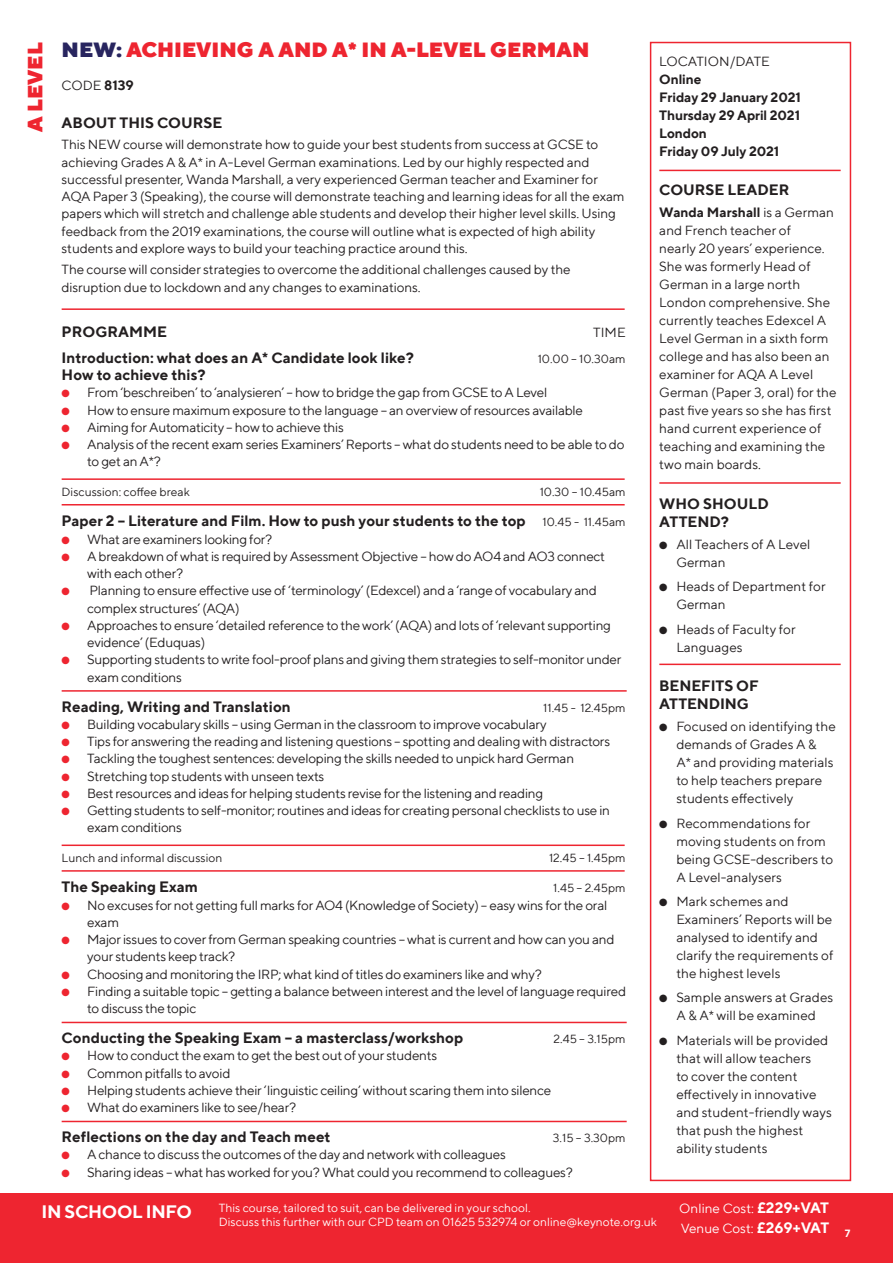
<style>
.page{position:relative;width:893px;height:1263px;background:#fff}
.page>*{position:absolute;margin:0;border:0;box-sizing:border-box;transform-origin:0 0}
.t1{font:900 21px "TT Norms";color:#ee2530}
.t2{font:700 18px "TT Norms";letter-spacing:-.02em;color:#fff}
.t3{font:700 15px/18px "TT Norms";color:#231f20}
.t4{font:13.5px/17.2px "TT Norms";letter-spacing:-.02em;color:#231f20}
.t5{font:13.5px/18px "TT Norms";color:#231f20}
.t6{font:700 13.5px/18px "TT Norms";letter-spacing:-.01em;color:#231f20;text-align:justify}
.t7{font:13.5px "TT Norms";color:#fff}
.t8{font:12px "TT Norms";color:#231f20}
.t9{font:12px "TT Norms";color:#fff}
.t10{font:700 10.5px "TT Norms";color:#fff}
.s1{color:#28255f}
.s2{font-weight:700}
.s3{color:#ee2530}
.s4{font-weight:400;font-size:12px}
.s5{font-weight:700;font-size:15px}
</style>
<div class="page">
<div style="left:0;top:1193px;width:893px;height:70px;background:#ee2530"></div>
<hr style="left:62px;top:690px;width:565px;height:2px;background:#ee2530">
<hr style="left:62px;top:1022px;width:565px;height:1px;background:#ee2530">
<hr style="left:62px;top:1121px;width:565px;height:1px;background:#ee2530">
<hr style="left:62px;top:308px;width:563px;height:2px;background:#ee2530">
<hr style="left:62px;top:478px;width:563px;height:2px;background:#ee2530">
<hr style="left:62px;top:504px;width:563px;height:1px;background:#ee2530">
<hr style="left:62px;top:844px;width:563px;height:2px;background:#ee2530">
<hr style="left:62px;top:870px;width:563px;height:2px;background:#ee2530">
<div style="left:650px;top:42px;width:201px;height:1139px;background:#fff;border:2px solid #ee2530"></div>
<hr style="left:659px;top:664px;width:182px;height:1px;background:#ee2530">
<hr style="left:659px;top:170px;width:182px;height:1px;background:#ee2530">
<hr style="left:659px;top:482px;width:182px;height:2px;background:#ee2530">
<p class="t1" style="left:21px;top:132px;width:91px;rotate:-90deg">A LEVEL</p>
<p class="t1" style="left:62px;top:36px;width:529px"><span class="s1">NEW:</span> ACHIEVING A AND A* IN A-LEVEL GERMAN</p>
<p class="t4" style="left:62px;top:76px;width:74px">CODE <span class="s2">8139</span></p>
<p class="t3" style="left:62px;top:113px;width:162px">ABOUT THIS COURSE</p>
<p class="t4" style="left:62px;top:136px;width:564px">This NEW course will demonstrate how to guide your best students from success at GCSE to achieving Grades A &amp; A* in A-Level German examinations. Led by our highly respected and successful presenter, Wanda Marshall, a very experienced German teacher and Examiner for AQA Paper 3 (Speaking), the course will demonstrate teaching and learning ideas for all the exam papers which will stretch and challenge able students and develop their higher level skills. Using feedback from the 2019 examinations, the course will outline what is expected of high ability students and explore ways to build your teaching practice around this.</p>
<p class="t4" style="left:62px;top:261px;width:511px">The course will consider strategies to overcome the additional challenges caused by the disruption due to lockdown and any changes to examinations.</p>
<p class="t3" style="left:62px;top:322px;width:107px">PROGRAMME</p>
<p class="t4" style="left:593px;top:323px;width:34px">TIME</p>
<p class="t3" style="left:62px;top:348px;width:354px">Introduction: what does an A* Candidate look like?</p>
<p class="t8" style="left:538px;top:351px;width:89px">10.00 – 10.30am</p>
<p class="t3" style="left:62px;top:365px;width:146px">How to achieve this?</p>
<p class="t4" style="left:62px;top:384px;width:487px"><span class="s3">●</span> From ‘beschreiben’ to ‘analysieren’ – how to bridge the gap from GCSE to A Level</p>
<p class="t4" style="left:62px;top:401px;width:523px"><span class="s3">●</span> How to ensure maximum exposure to the language – an overview of resources available</p>
<p class="t4" style="left:62px;top:418px;width:284px"><span class="s3">●</span> Aiming for Automaticity – how to achieve this</p>
<p class="t4" style="left:87px;top:435px;width:539px;text-indent:-26px"><span class="s3">●</span> Analysis of the recent exam series Examiners’ Reports – what do students need to be able to do to get an A*?</p>
<p class="t8" style="left:62px;top:485px;width:130px">Discussion: coffee break</p>
<p class="t8" style="left:540px;top:485px;width:87px">10.30 – 10.45am</p>
<p class="t3" style="left:62px;top:512px;width:566px">Paper 2 – Literature and Film. How to push your students to the top <span class="s4">10.45 - 11.45am</span></p>
<p class="t4" style="left:62px;top:530px;width:212px"><span class="s3">●</span> What are examiners looking for?</p>
<p class="t4" style="left:87px;top:547px;width:519px;text-indent:-26px"><span class="s3">●</span> A breakdown of what is required by Assessment Objective – how do AO4 and AO3 connect with each other?</p>
<p class="t4" style="left:87px;top:582px;width:511px;text-indent:-26px"><span class="s3">●</span> Planning to ensure effective use of ‘terminology’ (Edexcel) and a ‘range of vocabulary and complex structures’ (AQA)</p>
<p class="t4" style="left:87px;top:616px;width:525px;text-indent:-26px"><span class="s3">●</span> Approaches to ensure ‘detailed reference to the work’ (AQA) and lots of ‘relevant supporting evidence’ (Eduquas)</p>
<p class="t4" style="left:87px;top:651px;width:536px;text-indent:-26px"><span class="s3">●</span> Supporting students to write fool-proof plans and giving them strategies to self-monitor under exam conditions</p>
<p class="t3" style="left:62px;top:697px;width:231px">Reading, Writing and Translation</p>
<p class="t8" style="left:543px;top:700px;width:84px">11.45 - 12.45pm</p>
<p class="t4" style="left:62px;top:715px;width:486px"><span class="s3">●</span> Building vocabulary skills – using German in the classroom to improve vocabulary</p>
<p class="t4" style="left:62px;top:732px;width:550px"><span class="s3">●</span> Tips for answering the reading and listening questions – spotting and dealing with distractors</p>
<p class="t4" style="left:62px;top:750px;width:514px"><span class="s3">●</span> Tackling the toughest sentences: developing the skills needed to unpick hard German</p>
<p class="t4" style="left:62px;top:767px;width:264px"><span class="s3">●</span> Stretching top students with unseen texts</p>
<p class="t4" style="left:62px;top:784px;width:483px"><span class="s3">●</span> Best resources and ideas for helping students revise for the listening and reading</p>
<p class="t4" style="left:87px;top:801px;width:524px;text-indent:-26px"><span class="s3">●</span> Getting students to self-monitor; routines and ideas for creating personal checklists to use in exam conditions</p>
<p class="t8" style="left:62px;top:851px;width:162px">Lunch and informal discussion</p>
<p class="t8" style="left:549px;top:851px;width:78px">12.45 – 1.45pm</p>
<p class="t3" style="left:62px;top:878px;width:138px">The Speaking Exam</p>
<p class="t8" style="left:553px;top:881px;width:74px">1.45 – 2.45pm</p>
<p class="t4" style="left:87px;top:896px;width:522px;text-indent:-26px"><span class="s3">●</span> No excuses for not getting full marks for AO4 (Knowledge of Society) – easy wins for the oral exam</p>
<p class="t4" style="left:87px;top:930px;width:529px;text-indent:-26px"><span class="s3">●</span> Major issues to cover from German speaking countries – what is current and how can you and your students keep track?</p>
<p class="t4" style="left:62px;top:965px;width:482px"><span class="s3">●</span> Choosing and monitoring the IRP; what kind of titles do examiners like and why?</p>
<p class="t4" style="left:87px;top:982px;width:540px;text-indent:-26px"><span class="s3">●</span> Finding a suitable topic – getting a balance between interest and the level of language required to discuss the topic</p>
<p class="t3" style="left:62px;top:1028px;width:403px">Conducting the Speaking Exam – a masterclass/workshop</p>
<p class="t8" style="left:554px;top:1032px;width:74px">2.45 – 3.15pm</p>
<p class="t4" style="left:62px;top:1047px;width:377px"><span class="s3">●</span> How to conduct the exam to get the best out of your students</p>
<p class="t4" style="left:62px;top:1064px;width:170px"><span class="s3">●</span> Common pitfalls to avoid</p>
<p class="t4" style="left:62px;top:1081px;width:491px"><span class="s3">●</span> Helping students achieve their ‘linguistic ceiling’ without scaring them into silence</p>
<p class="t4" style="left:62px;top:1098px;width:236px"><span class="s3">●</span> What do examiners like to see/hear?</p>
<p class="t3" style="left:62px;top:1127px;width:270px">Reflections on the day and Teach meet</p>
<p class="t8" style="left:553px;top:1131px;width:74px">3.15 – 3.30pm</p>
<p class="t4" style="left:62px;top:1146px;width:446px"><span class="s3">●</span> A chance to discuss the outcomes of the day and network with colleagues</p>
<p class="t4" style="left:62px;top:1163px;width:513px"><span class="s3">●</span> Sharing ideas – what has worked for you? What could you recommend to colleagues?</p>
<p class="t5" style="left:659px;top:52px;width:112px">LOCATION/DATE</p>
<p class="t6" style="left:659px;top:70px;width:44px">Online</p>
<p class="t6" style="left:659px;top:88px;width:143px">Friday 29 January 2021<br>Thursday 29 April 2021<br>London</p>
<p class="t6" style="left:659px;top:142px;width:121px">Friday 09 July 2021</p>
<p class="t3" style="left:659px;top:180px;width:132px">COURSE LEADER</p>
<p class="t5" style="left:659px;top:203px;width:179px"><span class="s2">Wanda Marshall</span> is a German and French teacher of<br>nearly 20 years’ experience.<br>She was formerly Head of<br>German in a large north<br>London comprehensive. She currently teaches Edexcel A<br>Level German in a sixth form college and has also been an examiner for AQA A Level<br>German (Paper 3, oral) for the past five years so she has first hand current experience of teaching and examining the two main boards.</p>
<p class="t3" style="left:659px;top:494px;width:111px">WHO SHOULD<br>ATTEND?</p>
<p class="t5" style="left:676px;top:535px;width:136px;text-indent:-17px">● All Teachers of A Level<br>German</p>
<p class="t5" style="left:676px;top:577px;width:151px;text-indent:-17px">● Heads of Department for<br>German</p>
<p class="t5" style="left:676px;top:620px;width:121px;text-indent:-17px">● Heads of Faculty for<br>Languages</p>
<p class="t3" style="left:659px;top:676px;width:101px">BENEFITS OF<br>ATTENDING</p>
<p class="t5" style="left:676px;top:717px;width:161px;text-indent:-17px">● Focused on identifying the demands of Grades A &amp;<br>A* and providing materials to help teachers prepare students effectively</p>
<p class="t5" style="left:676px;top:813px;width:158px;text-indent:-17px">● Recommendations for moving students on from being GCSE-describers to<br>A Level-analysers</p>
<p class="t5" style="left:676px;top:892px;width:159px;text-indent:-17px">● Mark schemes and<br>Examiners’ Reports will be analysed to identify and clarify the requirements of the highest levels</p>
<p class="t5" style="left:659px;top:988px;width:176px;text-align:center">● Sample answers at Grades<br>A &amp; A* will be examined</p>
<p class="t5" style="left:676px;top:1031px;width:157px;text-indent:-17px">● Materials will be provided that will allow teachers<br>to cover the content effectively in innovative and student-friendly ways that push the highest ability students</p>
<p class="t2" style="left:42px;top:1200px;width:152px">IN SCHOOL INFO</p>
<p class="t7" style="left:679px;top:1200px;width:151px">Online Cost: <span class="s5">£229+VAT</span></p>
<p class="t7" style="left:681px;top:1220px;width:150px">Venue Cost: <span class="s5">£269+VAT</span></p>
<p class="t9" style="left:219px;top:1201px;width:313px">This course, tailored to suit, can be delivered in your school.</p>
<p class="t9" style="left:219px;top:1214px;width:439px">Discuss this further with our CPD team on 01625 532974 or online@keynote.org.uk</p>
<p class="t10" style="left:845px;top:1226px;width:7px">7</p>
</div>
